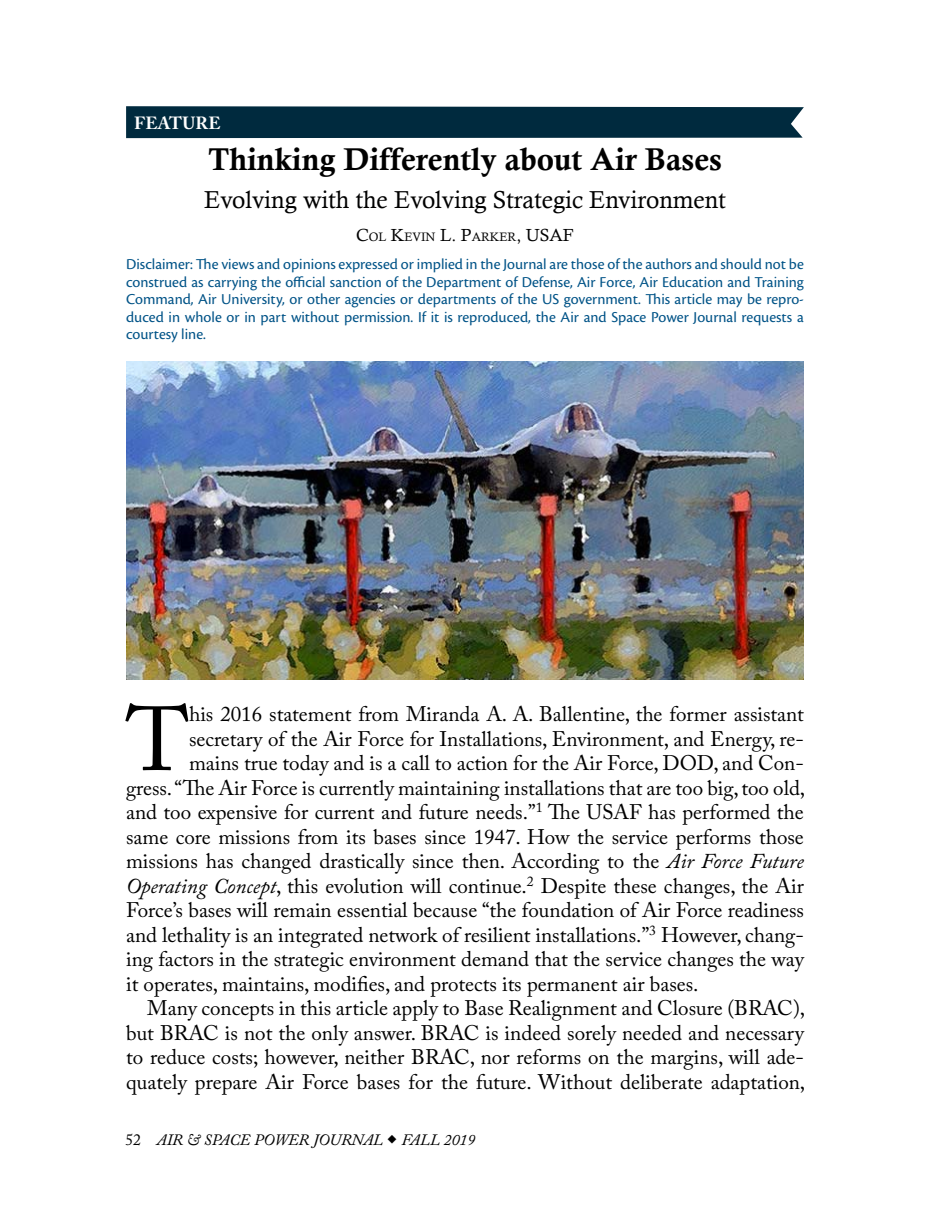
<style>
.page{position:relative;width:930px;height:1229px;background:#fff}
.page>*{position:absolute;margin:0;border:0;box-sizing:border-box;transform-origin:0 0}
._4-line_para{font:89.95px "Adobe Caslon Pro";color:#000}
.article_title{font:31.5px "Calis MT Bol";color:#000}
.article_sub_title{font:24.5px "Calisto";color:#000}
._4-line_para-2{font:21px/24.5px "Adobe Caslon Pro";color:#000;text-align:right}
.body{font:21px/24.5px "Adobe Caslon Pro";color:#000;text-align:justify}
.t1{font:700 17.5px "Adobe Caslon Pro";letter-spacing:.015em;color:#fff}
.Disclaimer--First_pa{font:15.75px/17.5px "Cronos Pro";color:#005387;text-align:justify}
.t2{font:italic 15.75px "Adobe Caslon Pro";color:#000}
.author{font:12.25px "Calisto";color:#000}
.s1{font-size:17.5px}
.s2{font-style:italic}
.s3{font-style:normal}
</style>
<div class="page">
<div style="left:126px;top:106px;width:677px;height:32px;background:#002a3e"></div>
<img style="left:126px;top:361px;width:677px;height:318px">
<p class="t1" style="left:134px;top:112px;width:88px">FEATURE</p>
<p class="article_title" style="left:208px;top:141px;width:515px">Thinking Differently about Air Bases</p>
<p class="article_sub_title" style="left:204px;top:185px;width:523px">Evolving with the Evolving Strategic Environment</p>
<p class="author" style="left:356px;top:230px;width:219px"><span class="s1">C</span>OL <span class="s1">K</span>EVIN <span class="s1">L. P</span>ARKER<span class="s1">, USAF</span></p>
<p class="Disclaimer--First_pa" style="left:126px;top:256px;width:679px">Disclaimer: The views and opinions expressed or implied in the Journal are those of the authors and should not be construed as carrying the official sanction of the Department of Defense, Air Force, Air Education and Training Command, Air University, or other agencies or departments of the US government. This article may be repro&shy;duced in whole or in part without permission. If it is reproduced, the Air and Space Power Journal requests a courtesy line.</p>
<p class="_4-line_para" style="left:126px;top:686px;width:65px">T</p>
<p class="_4-line_para-2" style="left:126px;top:701px;width:680px">his 2016 statement from Miranda A. A. Ballentine, the former assistant secretary of the Air Force for Installations, Environment, and Energy, re-<br>mains true today and is a call to action for the Air Force, DOD, and Con-<br>gress. “The Air Force is currently maintaining installations that are too big, too old, and too expensive for current and future needs.”<sup>1</sup> The USAF has performed the</p>
<p class="_4-line_para-2" style="left:126px;top:824px;width:679px;text-align:justify">same core missions from its bases since 1947. How the service performs those missions has changed drastically since then. According to the <span class="s2">Air Force Future Operating Concept</span>, this evolution will continue.<sup>2</sup> Despite these changes, the Air Force’s bases will remain essential because “the foundation of Air Force readiness and lethality is an integrated network of resilient installations.”<sup>3</sup> However, chang&shy;ing factors in the strategic environment demand that the service changes the way it operates, maintains, modifies, and protects its permanent air bases.</p>
<p class="body" style="left:126px;top:995px;width:680px;text-indent:21px">Many concepts in this article apply to Base Realignment and Closure (BRAC), but BRAC is not the only answer. BRAC is indeed sorely needed and necessary to reduce costs; however, neither BRAC, nor reforms on the margins, will ade&shy;quately prepare Air Force bases for the future. Without deliberate adaptation,</p>
<p class="t2" style="left:125px;top:1130px;width:351px"><span class="s3">52</span> AIR &amp; SPACE POWER JOURNAL FALL 2019</p>
</div>
